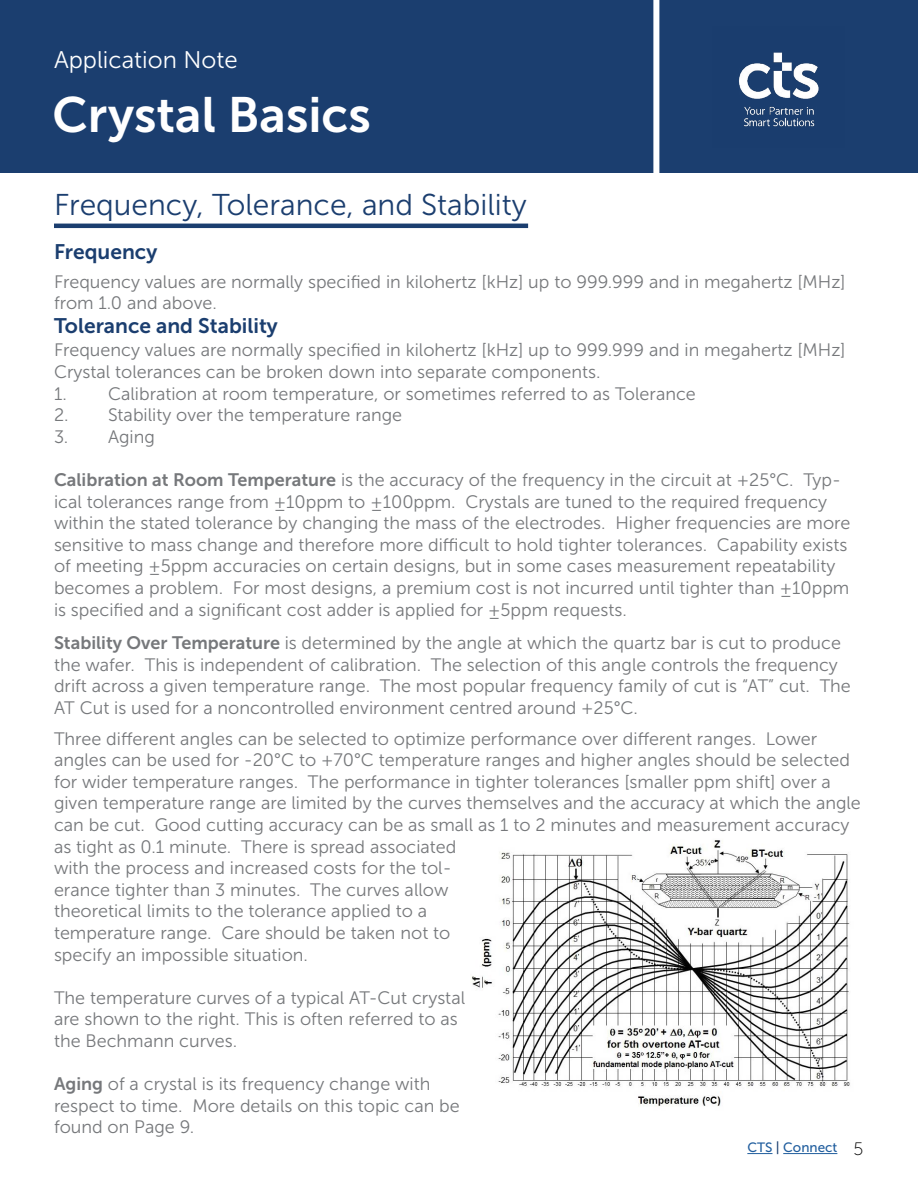
<style>
.page{position:relative;width:918px;height:1188px;background:#fff}
.page>*{position:absolute;margin:0;border:0;box-sizing:border-box;transform-origin:0 0}
.t1{font:49.5px "Museo Sans 700";color:#fff}
.t2{font:30px "Museo Sans 300";color:#1b3e6f}
.t3{font:24px "Museo Sans 300";color:#fff}
.t4{font:21px "Museo Sans 700";color:#1b3e6f}
.t5{font:18px/21.6px "Museo Sans 300";color:#76787b}
.t6{font:13.5px "Museo Sans 500";color:#215e9e}
.s1{font-family:"Museo Sans 700"}
.s2{color:#1b3e6f}
.s3{font-family:"Museo Sans 100";font-size:18px;color:#000}
</style>
<div class="page">
<svg style="left:747px;top:1153px;width:25px;height:1px"></svg>
<hr style="left:783px;top:1153px;width:54px;height:1px;background:#215e9e">
<hr style="left:54px;top:224px;width:474px;height:4px;background:#1b3e6f">
<div style="left:0;top:0;width:918px;height:173px;background:#1b3e6f"></div>
<div style="left:653px;top:0;width:6px;height:174px;background:#fff"></div>
<img style="left:472px;top:840px;width:378px;height:267px">
<img style="left:739px;top:52px;width:80px;height:75px">
<h3 class="t3" style="left:54px;top:46px;width:185px">Application Note</h3>
<h1 class="t1" style="left:52px;top:88px;width:320px">Crystal Basics</h1>
<h2 class="t2" style="left:54px;top:188px;width:474px">Frequency, Tolerance, and Stability</h2>
<p class="t4" style="left:54px;top:240px;width:105px">Frequency</p>
<p class="t5" style="left:54px;top:271px;width:793px">Frequency values are normally specified in kilohertz [kHz] up to 999.999 and in megahertz [MHz] from 1.0 and above.</p>
<p class="t4" style="left:54px;top:314px;width:225px">Tolerance and Stability</p>
<p class="t5" style="left:54px;top:340px;width:793px">Frequency values are normally specified in kilohertz [kHz] up to 999.999 and in megahertz [MHz]<br>Crystal tolerances can be broken down into separate components.</p>
<p class="t5" style="left:54px;top:383px;width:643px">1. Calibration at room temperature, or sometimes referred to as Tolerance</p>
<p class="t5" style="left:54px;top:404px;width:350px">2. Stability over the temperature range</p>
<p class="t5" style="left:54px;top:426px;width:102px">3. Aging</p>
<p class="t5" style="left:54px;top:469px;width:798px"><span class="s1">Calibration at Room Temperature</span> is the accuracy of the frequency in the circuit at +25°C. Typ&shy;ical tolerances range from ±10ppm to ±100ppm. Crystals are tuned to the required frequency within the stated tolerance by changing the mass of the electrodes. Higher frequencies are more sensitive to mass change and therefore more difficult to hold tighter tolerances. Capability exists of meeting ±5ppm accuracies on certain designs, but in some cases measurement repeatability becomes a problem. For most designs, a premium cost is not incurred until tighter than ±10ppm is specified and a significant cost adder is applied for ±5ppm requests.</p>
<p class="t5" style="left:54px;top:632px;width:798px"><span class="s1">Stability Over Temperature</span> is determined by the angle at which the quartz bar is cut to produce the wafer. This is independent of calibration. The selection of this angle controls the frequency drift across a given temperature range. The most popular frequency family of cut is “AT” cut. The AT Cut is used for a noncontrolled environment centred around +25°C.</p>
<p class="t5" style="left:54px;top:728px;width:808px">Three different angles can be selected to optimize performance over different ranges. Lower angles can be used for -20°C to +70°C temperature ranges and higher angles should be selected for wider temperature ranges. The performance in tighter tolerances [smaller ppm shift] over a given temperature range are limited by the curves themselves and the accuracy at which the angle can be cut. Good cutting accuracy can be as small as 1 to 2 minutes and measurement accuracy as tight as 0.1 minute. There is spread associated<br>with the process and increased costs for the tol-<br>erance tighter than 3 minutes. The curves allow<br>theoretical limits to the tolerance applied to a<br>temperature range. Care should be taken not to<br>specify an impossible situation.</p>
<p class="t5" style="left:54px;top:987px;width:413px">The temperature curves of a typical AT-Cut crystal are shown to the right. This is often referred to as the Bechmann curves.</p>
<p class="t5" style="left:54px;top:1073px;width:407px"><span class="s1">Aging</span> of a crystal is its frequency change with respect to time. More details on this topic can be found on Page 9.</p>
<p class="t6" style="left:747px;top:1140px;width:118px">CTS <span class="s2">|</span> Connect <span class="s3">5</span></p>
</div>
